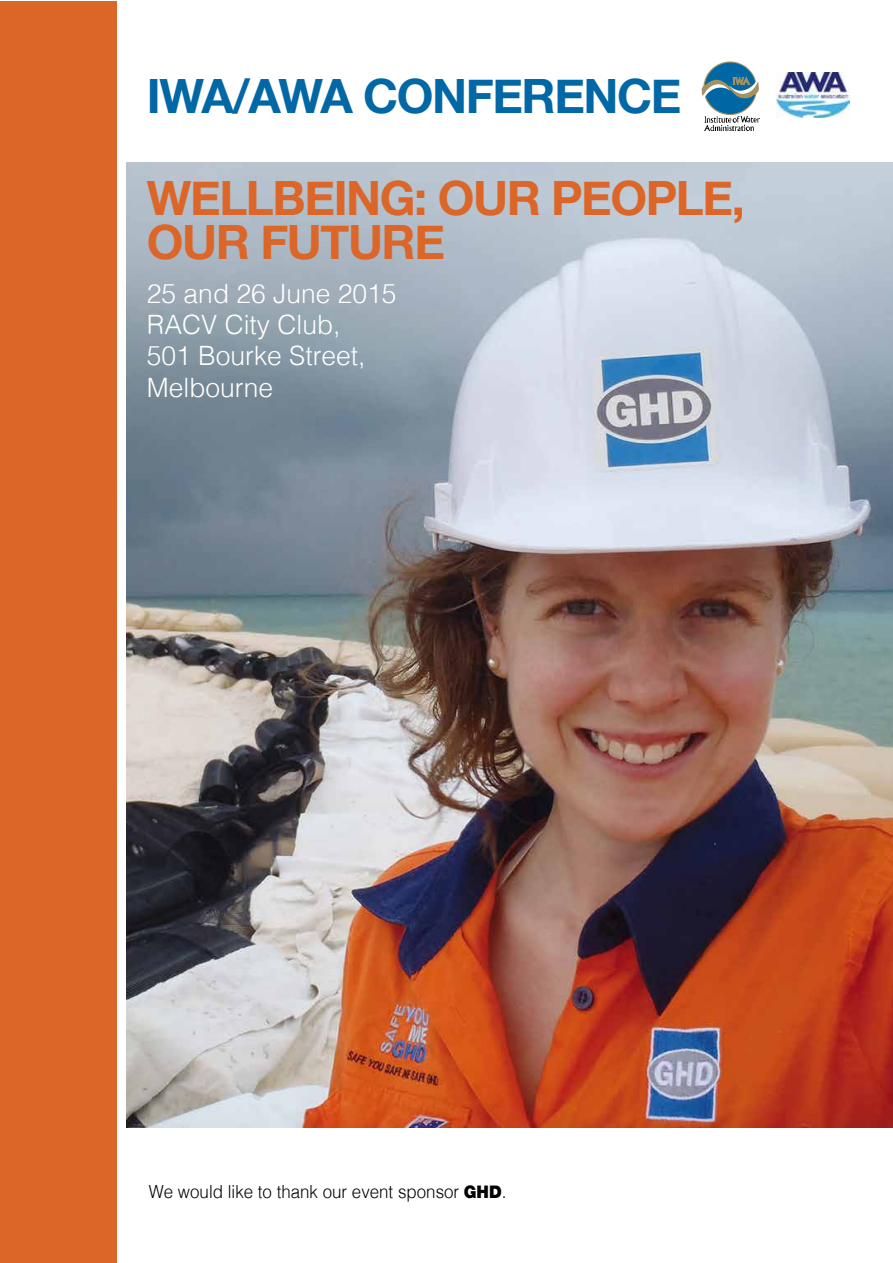
<style>
.page{position:relative;width:893px;height:1263px;background:#fff}
.page>*{position:absolute;margin:0;border:0;box-sizing:border-box;transform-origin:0 0}
.t1{font:700 47.25px/44.7px "Helvetica Neue";letter-spacing:-.03em;color:#dc6628}
.t2{font:700 47.25px "Helvetica Neue";letter-spacing:-.03em;color:#0167a5}
.t3{font:300 26.7px/31px "Helvetica";color:#fff}
.t4{font:300 18px "Helvetica";color:#000;scale:.94 1}
.s1{font-family:"Helvetica Neue";font-weight:900;font-size:17.4px}
</style>
<div class="page">
<img style="left:126px;top:162px;width:766px;height:965px">
<img style="left:705px;top:116px;width:55px;height:15px">
<svg style="left:702px;top:61px;width:57px;height:54px"></svg>
<img style="left:776px;top:72px;width:74px;height:45px">
<div style="left:0;top:1px;width:116px;height:1262px;background:#dc6628"></div>
<h1 class="t2" style="left:147px;top:66px;width:536px">IWA/AWA CONFERENCE</h1>
<h1 class="t1" style="left:147px;top:174px;width:599px">WELLBEING: OUR PEOPLE,<br>OUR FUTURE</h1>
<p class="t3" style="left:147px;top:280px;width:251px">25 and 26 June 2015<br>RACV City Club,<br>501 Bourke Street,<br>Melbourne</p>
<p class="t4" style="left:149px;top:1184px;width:382px">We would like to thank our event sponsor <span class="s1">GHD</span>.</p>
</div>
